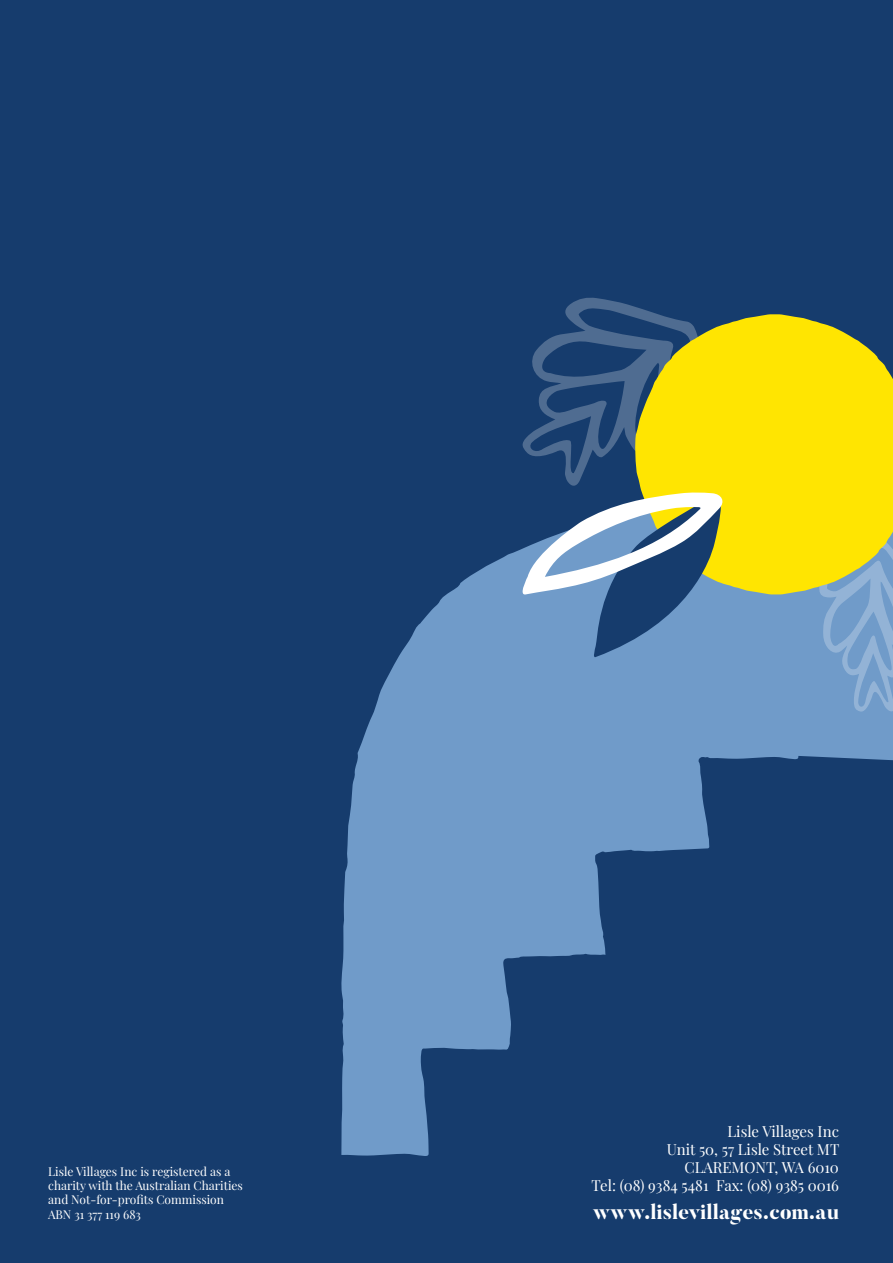
<style>
.page{position:relative;width:893px;height:1263px;background:#163c6d}
.page>*{position:absolute;margin:0;border:0;box-sizing:border-box;transform-origin:0 0}
.t1{font:800 21px "Butler Stencil";color:#fff}
.t2{font:15px/18px "Playfair Display";color:#fff;text-align:right}
.t3{font:12px/14.4px "Playfair Display";color:#fff}
</style>
<div class="page">
<svg style="left:357px;top:550px;width:536px;height:206px;fill:#709bc9"></svg>
<svg style="left:819px;top:595px;width:74px;height:118px;background:#7ba2cd"></svg>
<svg style="left:726px;top:314px;width:167px;height:281px;background:#ecd811"></svg>
<svg style="left:518px;top:297px;width:208px;height:361px"></svg>
<svg style="left:341px;top:756px;width:552px;height:400px"></svg>
<p class="t3" style="left:48px;top:1163px;width:196px">Lisle Villages Inc is registered as a charity with the Australian Charities and Not-for-profits Commission<br>ABN 31 377 119 683</p>
<p class="t2" style="left:727px;top:1121px;width:113px">Lisle Villages Inc</p>
<p class="t2" style="left:667px;top:1139px;width:174px">Unit 50, 57 Lisle Street MT<br>CLAREMONT, WA 6010</p>
<p class="t2" style="left:592px;top:1175px;width:249px">Tel: (08) 9384 5481 Fax: (08) 9385 0016</p>
<p class="t1" style="left:593px;top:1198px;width:248px">www.lislevillages.com.au</p>
</div>
